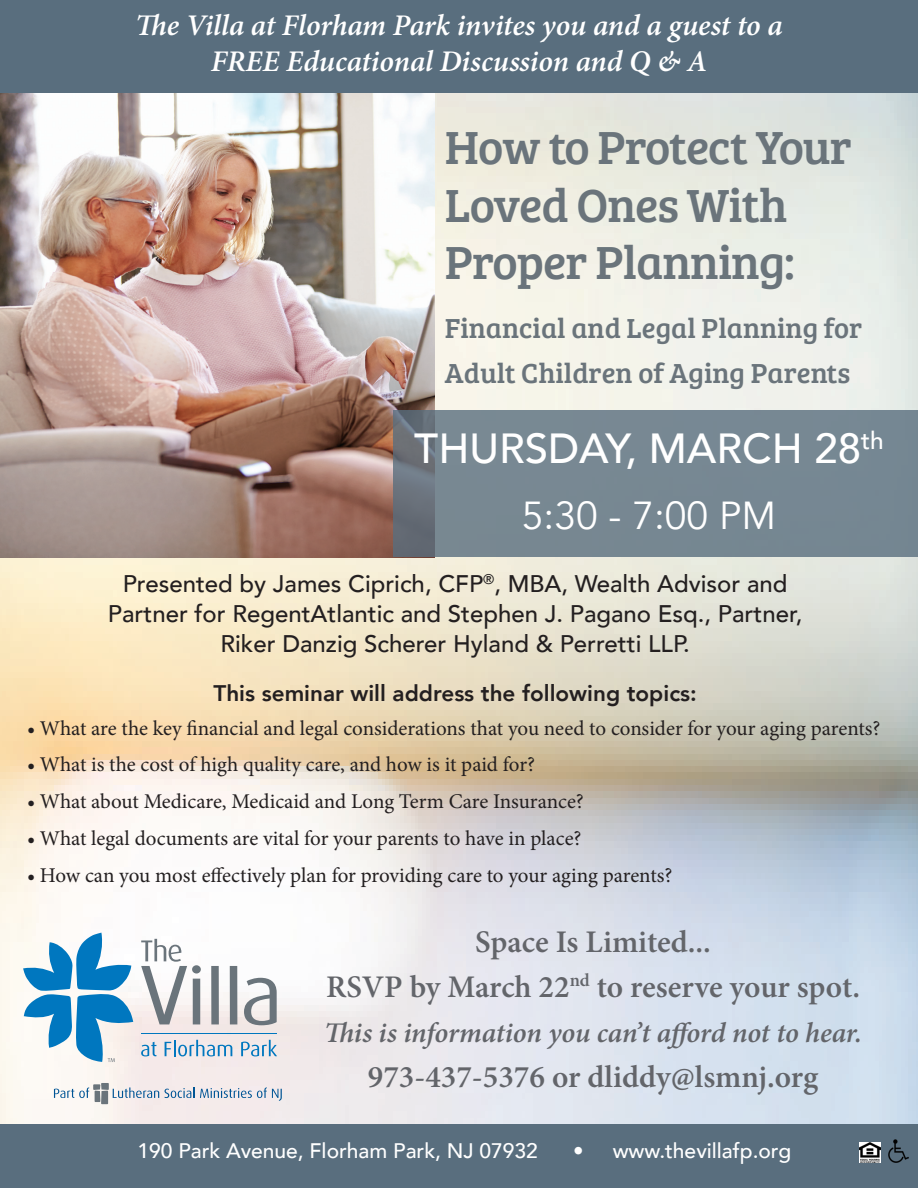
<style>
.page{position:relative;width:918px;height:1188px;background:#fff}
.page>*{position:absolute;margin:0;border:0;box-sizing:border-box;transform-origin:0 0}
.t1{font:48px/57.8px "Bree Serif";letter-spacing:-.02em;color:#6a747b}
.t2{font:500 42px "Avenir";color:#fff}
.t3{font:39px "Avenir";color:#fff}
.t4{font:600 31.5px/45px "Minion Pro";color:#63656a;text-align:center}
.t5{font:italic 600 30px/36px "Minion Pro";letter-spacing:-.005em;color:#fff;text-align:center}
.t6{font:28.5px/45px "Bree Serif";color:#6a747b}
.t7{font:italic 600 28.5px "Minion Pro";letter-spacing:-.005em;color:#63656a}
.t8{font:500 24px/30px "Avenir";color:#231f20;text-align:center}
.t9{font:800 22.5px "Avenir";color:#231f20}
.t10{font:21px "Minion Pro";letter-spacing:-.005em;color:#231f20}
.t11{font:500 21px "Avenir";color:#fff}
</style>
<div class="page">
<img style="left:0;top:92px;width:918px;height:1032px">
<img style="left:0;top:92px;width:434px;height:465px">
<svg style="left:393px;top:410px;width:525px;height:146px;background:#758590"></svg>
<div style="left:0;top:1124px;width:918px;height:64px;background:#596e7e"></div>
<img style="left:888px;top:1140px;width:20px;height:22px">
<img style="left:860px;top:1142px;width:21px;height:20px">
<div style="left:0;top:0;width:918px;height:92px;background:#596e7e"></div>
<svg style="left:54px;top:1083px;width:228px;height:21px"></svg>
<div style="left:211px;top:966px;width:8px;height:58px;background:#6a747b"></div>
<div style="left:230px;top:966px;width:7px;height:58px;background:#6a747b"></div>
<svg style="left:244px;top:978px;width:33px;height:47px"></svg>
<hr style="left:141px;top:1033px;width:136px;height:1px;background:#0077bf">
<svg style="left:141px;top:939px;width:60px;height:85px"></svg>
<svg style="left:141px;top:1042px;width:15px;height:14px"></svg>
<svg style="left:165px;top:1040px;width:67px;height:16px"></svg>
<svg style="left:241px;top:1040px;width:36px;height:16px"></svg>
<svg style="left:23px;top:933px;width:110px;height:129px"></svg>
<p class="t5" style="left:135px;top:7px;width:649px">The Villa at Florham Park invites you and a guest to a<br>FREE Educational Discussion and Q &amp; A</p>
<p class="t1" style="left:445px;top:116px;width:409px">How to Protect Your<br>Loved Ones With<br>Proper Planning:</p>
<p class="t6" style="left:445px;top:304px;width:419px">Financial and Legal Planning for<br>Adult Children of Aging Parents</p>
<p class="t2" style="left:414px;top:412px;width:471px">THURSDAY, MARCH 28<sup>th</sup></p>
<p class="t3" style="left:522px;top:493px;width:256px">5:30 - 7:00 PM</p>
<p class="t8" style="left:108px;top:567px;width:696px">Presented by James Ciprich, CFP<sup>®</sup>, MBA, Wealth Advisor and<br>Partner for RegentAtlantic and Stephen J. Pagano Esq., Partner,<br>Riker Danzig Scherer Hyland &amp; Perretti LLP.</p>
<p class="t9" style="left:213px;top:676px;width:485px">This seminar will address the following topics:</p>
<p class="t10" style="left:27px;top:714px;width:855px">• What are the key financial and legal considerations that you need to consider for your aging parents?</p>
<p class="t10" style="left:27px;top:751px;width:510px">• What is the cost of high quality care, and how is it paid for?</p>
<p class="t10" style="left:27px;top:787px;width:558px">• What about Medicare, Medicaid and Long Term Care Insurance?</p>
<p class="t10" style="left:27px;top:824px;width:556px">• What legal documents are vital for your parents to have in place?</p>
<p class="t10" style="left:27px;top:861px;width:647px">• How can you most effectively plan for providing care to your aging parents?</p>
<p class="t4" style="left:326px;top:919px;width:536px">Space Is Limited...<br>RSVP by March 22<sup>nd</sup> to reserve your spot.</p>
<p class="t7" style="left:324px;top:1013px;width:539px">This is information you can’t afford not to hear.</p>
<p class="t4" style="left:368px;top:1054px;width:452px">973-437-5376 or dliddy@lsmnj.org</p>
<p class="t11" style="left:138px;top:1133px;width:402px">190 Park Avenue, Florham Park, NJ 07932</p>
<p class="t11" style="left:573px;top:1133px;width:220px">• www.thevillafp.org</p>
</div>
